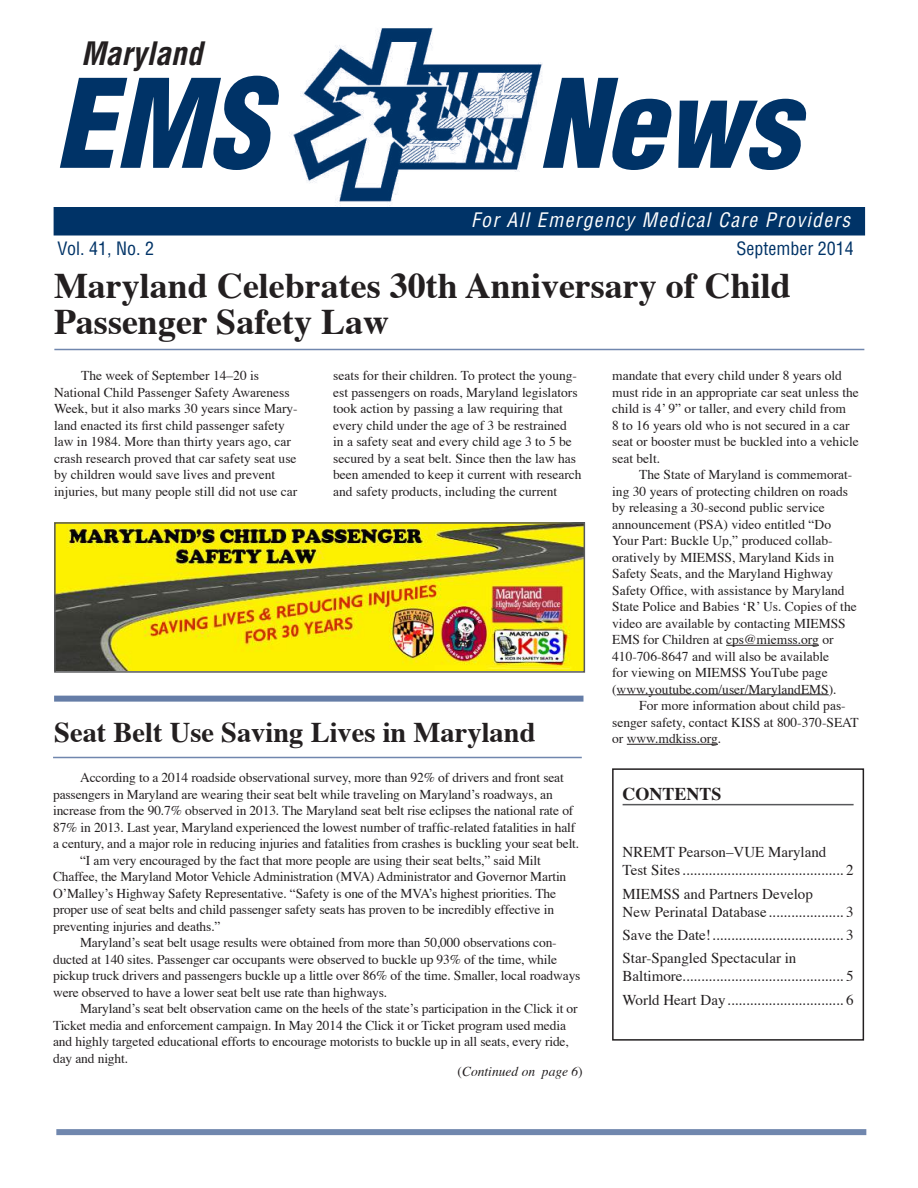
<style>
.page{position:relative;width:918px;height:1188px;background:#fff}
.page>*{position:absolute;margin:0;border:0;box-sizing:border-box;transform-origin:0 0}
.t1{font:italic 900 condensed 120px "Helvetica";color:#003367}
.t2{font:700 36px/36px "Times";color:#231f20}
.t3{font:italic 700 condensed 31.5px "Helvetica";color:#231f20}
.t4{font:700 28.5px "Times";color:#231f20}
.t5{font:italic condensed 19.5px "Helvetica";letter-spacing:.075em;color:#fff}
.t6{font:condensed 18px "Helvetica";color:#003367}
.t7{font:700 18px "Times";color:#231f20}
.t8{font:15px/18px "Times";color:#231f20}
.t9{font:13.5px/16.5px "Times";letter-spacing:-.01em;color:#231f20}
.t10{font:italic 13.5px "Times";color:#231f20}
.s1{font-style:normal}
</style>
<div class="page">
<img style="left:291px;top:27px;width:252px;height:179px">
<hr style="left:726px;top:645px;width:93px;height:1px;background:#231f20">
<hr style="left:617px;top:694px;width:212px;height:1px;background:#231f20">
<hr style="left:627px;top:744px;width:91px;height:1px;background:#231f20">
<div style="left:54px;top:207px;width:811px;height:29px;background:#003367;border:2px solid #003367"></div>
<hr style="left:623px;top:804px;width:231px;height:1px;background:#57585a">
<div style="left:612px;top:768px;width:252px;height:273px;border:2px solid #231f20"></div>
<hr style="left:54px;top:349px;width:810px;height:1px;background:#7087ae">
<hr style="left:53px;top:757px;width:529px;height:1px;background:#7087ae">
<img style="left:57px;top:525px;width:525px;height:145px">
<div style="left:54px;top:522px;width:531px;height:151px;border:2px solid #57585a"></div>
<div style="left:56px;top:1129px;width:810px;height:6px;background:#7087ae"></div>
<div style="left:54px;top:696px;width:529px;height:6px;background:#657da7"></div>
<h3 class="t3" style="left:81px;top:34px;width:123px">Maryland</h3>
<h1 class="t1" style="left:54px;top:49px;width:215px">EMS</h1>
<h1 class="t1" style="left:538px;top:49px;width:262px">News</h1>
<h3 class="t5" style="left:471px;top:208px;width:381px">For All Emergency Medical Care Providers</h3>
<h3 class="t6" style="left:57px;top:238px;width:98px">Vol. 41, No. 2</h3>
<h3 class="t6" style="left:736px;top:238px;width:119px">September 2014</h3>
<h2 class="t2" style="left:54px;top:269px;width:738px">Maryland Celebrates 30th Anniversary of Child<br>Passenger Safety Law</h2>
<p class="t9" style="left:54px;top:368px;width:245px;text-indent:27px">The week of September 14–20 is National Child Passenger Safety Awareness Week, but it also marks 30 years since Mary&shy;land enacted its first child passenger safety law in 1984. More than thirty years ago, car crash research proved that car safety seat use by children would save lives and prevent injuries, but many people still did not use car</p>
<p class="t9" style="left:333px;top:368px;width:250px">seats for their children. To protect the young&shy;est passengers on roads, Maryland legislators took action by passing a law requiring that every child under the age of 3 be restrained<br>in a safety seat and every child age 3 to 5 be secured by a seat belt. Since then the law has been amended to keep it current with research and safety products, including the current</p>
<p class="t9" style="left:612px;top:368px;width:248px">mandate that every child under 8 years old must ride in an appropriate car seat unless the child is 4’ 9” or taller, and every child from<br>8 to 16 years old who is not secured in a car seat or booster must be buckled into a vehicle seat belt.</p>
<p class="t9" style="left:612px;top:467px;width:246px;text-indent:27px">The State of Maryland is commemorat&shy;ing 30 years of protecting children on roads by releasing a 30-second public service announcement (PSA) video entitled “Do Your Part: Buckle Up,” produced collab&shy;oratively by MIEMSS, Maryland Kids in Safety Seats, and the Maryland Highway Safety Office, with assistance by Maryland State Police and Babies ‘R’ Us. Copies of the video are available by contacting MIEMSS EMS for Children at cps@miemss.org or 410-706-8647 and will also be available<br>for viewing on MIEMSS YouTube page (www.youtube.com/user/MarylandEMS).</p>
<p class="t9" style="left:612px;top:698px;width:248px;text-indent:27px">For more information about child pas&shy;senger safety, contact KISS at 800-370-SEAT or www.mdkiss.org.</p>
<h3 class="t4" style="left:54px;top:713px;width:483px">Seat Belt Use Saving Lives in Maryland</h3>
<p class="t9" style="left:80px;top:770px;width:485px">According to a 2014 roadside observational survey, more than 92% of drivers and front seat</p>
<p class="t9" style="left:53px;top:787px;width:501px">passengers in Maryland are wearing their seat belt while traveling on Maryland’s roadways, an</p>
<p class="t9" style="left:53px;top:803px;width:522px">increase from the 90.7% observed in 2013. The Maryland seat belt rise eclipses the national rate of</p>
<p class="t9" style="left:53px;top:820px;width:524px">87% in 2013. Last year, Maryland experienced the lowest number of traffic-related fatalities in half</p>
<p class="t9" style="left:53px;top:836px;width:528px">a century, and a major role in reducing injuries and fatalities from crashes is buckling your seat belt.</p>
<p class="t9" style="left:80px;top:853px;width:462px">“I am very encouraged by the fact that more people are using their seat belts,” said Milt</p>
<p class="t9" style="left:53px;top:869px;width:515px">Chaffee, the Maryland Motor Vehicle Administration (MVA) Administrator and Governor Martin</p>
<p class="t9" style="left:53px;top:886px;width:505px">O’Malley’s Highway Safety Representative. “Safety is one of the MVA’s highest priorities. The</p>
<p class="t9" style="left:53px;top:902px;width:503px">proper use of seat belts and child passenger safety seats has proven to be incredibly effective in</p>
<p class="t9" style="left:53px;top:919px;width:169px">preventing injuries and deaths.”</p>
<p class="t9" style="left:80px;top:935px;width:478px">Maryland’s seat belt usage results were obtained from more than 50,000 observations con-</p>
<p class="t9" style="left:53px;top:952px;width:506px">ducted at 140 sites. Passenger car occupants were observed to buckle up 93% of the time, while</p>
<p class="t9" style="left:53px;top:968px;width:529px">pickup truck drivers and passengers buckle up a little over 86% of the time. Smaller, local roadways</p>
<p class="t9" style="left:53px;top:985px;width:336px">were observed to have a lower seat belt use rate than highways.</p>
<p class="t9" style="left:80px;top:1001px;width:499px">Maryland’s seat belt observation came on the heels of the state’s participation in the Click it or</p>
<p class="t9" style="left:53px;top:1018px;width:514px">Ticket media and enforcement campaign. In May 2014 the Click it or Ticket program used media</p>
<p class="t9" style="left:53px;top:1034px;width:517px">and highly targeted educational efforts to encourage motorists to buckle up in all seats, every ride,</p>
<p class="t9" style="left:53px;top:1051px;width:77px">day and night.</p>
<p class="t10" style="left:458px;top:1063px;width:127px"><span class="s1">(</span>Continued on page 6<span class="s1">)</span></p>
<h3 class="t7" style="left:623px;top:781px;width:101px">CONTENTS</h3>
<p class="t8" style="left:623px;top:844px;width:205px">NREMT Pearson–VUE Maryland<br>Test Sites</p>
<p class="t8" style="left:846px;top:862px;width:9px">2</p>
<p class="t8" style="left:623px;top:885px;width:192px">MIEMSS and Partners Develop<br>New Perinatal Database</p>
<p class="t8" style="left:846px;top:903px;width:9px">3</p>
<p class="t8" style="left:623px;top:927px;width:90px">Save the Date!</p>
<p class="t8" style="left:846px;top:927px;width:9px">3</p>
<p class="t8" style="left:623px;top:950px;width:175px">Star-Spangled Spectacular in<br>Baltimore</p>
<p class="t8" style="left:846px;top:968px;width:9px">5</p>
<p class="t8" style="left:623px;top:992px;width:104px">World Heart Day</p>
<p class="t8" style="left:846px;top:992px;width:9px">6</p>
</div>
